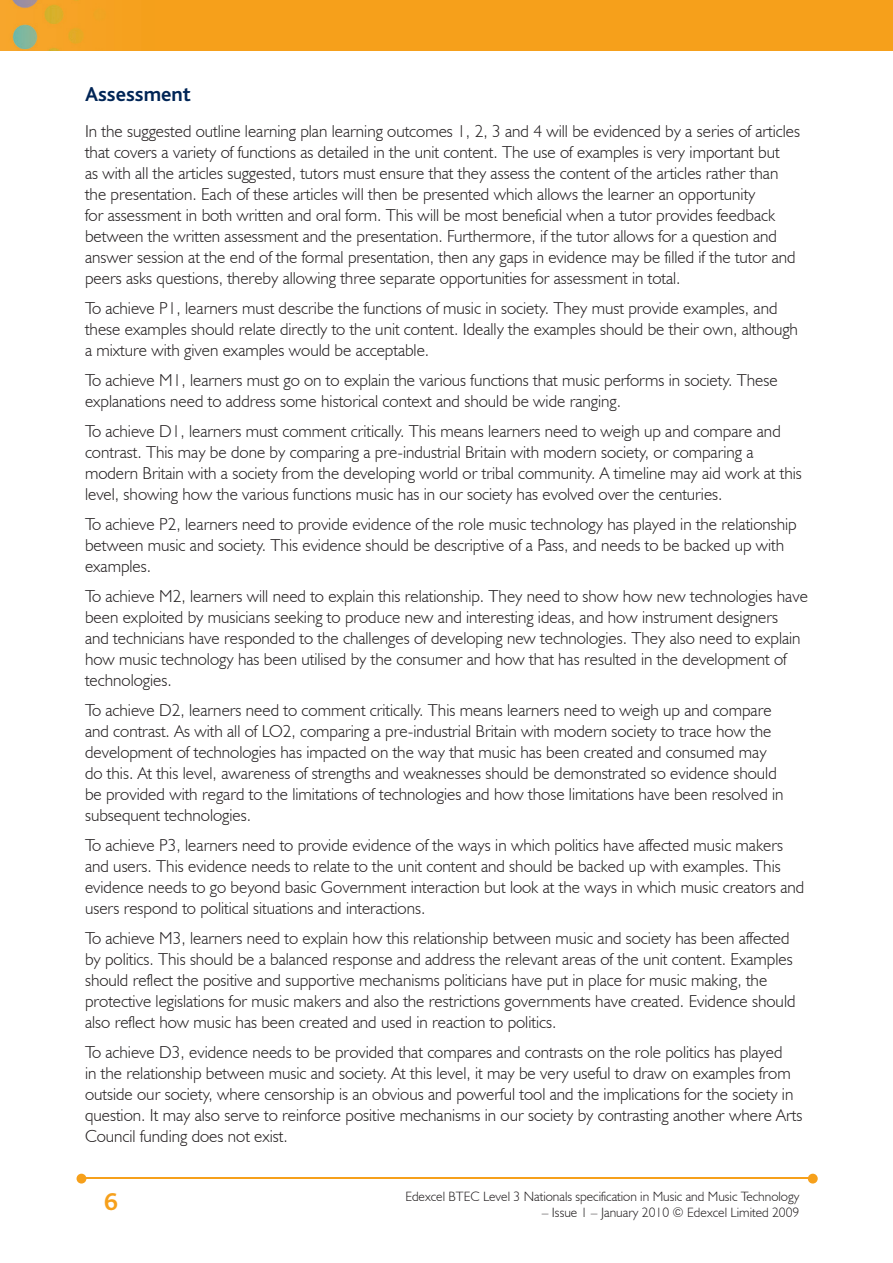
<style>
.page{position:relative;width:893px;height:1263px;background:#fff}
.page>*{position:absolute;margin:0;border:0;box-sizing:border-box;transform-origin:0 0}
.t1{font:700 25.5px "Bliss";color:#f6a01b}
.t2{font:700 21px "Bliss";color:#002556}
.t3{font:300 17.25px/21px "Humanist 521 BT";color:#231f20}
.t4{font:300 13.5px "Humanist 521 BT";color:#231f20}
</style>
<div class="page">
<img style="left:0;top:0;width:893px;height:51px">
<hr style="left:82px;top:1178px;width:728px;height:1px;background:#f6a01b">
<svg style="left:808px;top:1174px;width:10px;height:9px"></svg>
<svg style="left:77px;top:1174px;width:9px;height:9px"></svg>
<p class="t2" style="left:85px;top:83px;width:108px">Assessment</p>
<p class="t3" style="left:85px;top:120px;width:716px">In the suggested outline learning plan learning outcomes 1, 2, 3 and 4 will be evidenced by a series of articles that covers a variety of functions as detailed in the unit content. The use of examples is very important but<br>as with all the articles suggested, tutors must ensure that they assess the content of the articles rather than the presentation. Each of these articles will then be presented which allows the learner an opportunity<br>for assessment in both written and oral form. This will be most beneficial when a tutor provides feedback between the written assessment and the presentation. Furthermore, if the tutor allows for a question and answer session at the end of the formal presentation, then any gaps in evidence may be filled if the tutor and peers asks questions, thereby allowing three separate opportunities for assessment in total.</p>
<p class="t3" style="left:85px;top:297px;width:714px">To achieve P1, learners must describe the functions of music in society. They must provide examples, and these examples should relate directly to the unit content. Ideally the examples should be their own, although a mixture with given examples would be acceptable.</p>
<p class="t3" style="left:85px;top:369px;width:694px">To achieve M1, learners must go on to explain the various functions that music performs in society. These explanations need to address some historical context and should be wide ranging.</p>
<p class="t3" style="left:85px;top:420px;width:718px">To achieve D1, learners must comment critically. This means learners need to weigh up and compare and contrast. This may be done by comparing a pre-industrial Britain with modern society, or comparing a modern Britain with a society from the developing world or tribal community. A timeline may aid work at this level, showing how the various functions music has in our society has evolved over the centuries.</p>
<p class="t3" style="left:85px;top:513px;width:713px">To achieve P2, learners need to provide evidence of the role music technology has played in the relationship between music and society. This evidence should be descriptive of a Pass, and needs to be backed up with examples.</p>
<p class="t3" style="left:85px;top:585px;width:724px">To achieve M2, learners will need to explain this relationship. They need to show how new technologies have been exploited by musicians seeking to produce new and interesting ideas, and how instrument designers<br>and technicians have responded to the challenges of developing new technologies. They also need to explain how music technology has been utilised by the consumer and how that has resulted in the development of technologies.</p>
<p class="t3" style="left:85px;top:699px;width:700px">To achieve D2, learners need to comment critically. This means learners need to weigh up and compare and contrast. As with all of LO2, comparing a pre-industrial Britain with modern society to trace how the development of technologies has impacted on the way that music has been created and consumed may do this. At this level, awareness of strengths and weaknesses should be demonstrated so evidence should be provided with regard to the limitations of technologies and how those limitations have been resolved in subsequent technologies.</p>
<p class="t3" style="left:85px;top:834px;width:721px">To achieve P3, learners need to provide evidence of the ways in which politics have affected music makers and users. This evidence needs to relate to the unit content and should be backed up with examples. This evidence needs to go beyond basic Government interaction but look at the ways in which music creators and users respond to political situations and interactions.</p>
<p class="t3" style="left:85px;top:927px;width:712px">To achieve M3, learners need to explain how this relationship between music and society has been affected by politics. This should be a balanced response and address the relevant areas of the unit content. Examples should reflect the positive and supportive mechanisms politicians have put in place for music making, the protective legislations for music makers and also the restrictions governments have created. Evidence should also reflect how music has been created and used in reaction to politics.</p>
<p class="t3" style="left:85px;top:1041px;width:719px">To achieve D3, evidence needs to be provided that compares and contrasts on the role politics has played<br>in the relationship between music and society. At this level, it may be very useful to draw on examples from outside our society, where censorship is an obvious and powerful tool and the implications for the society in question. It may also serve to reinforce positive mechanisms in our society by contrasting another where Arts Council funding does not exist.</p>
<h1 class="t1" style="left:104px;top:1189px;width:15px">6</h1>
<p class="t4" style="left:405px;top:1188px;width:396px">Edexcel BTEC Level 3 Nationals specification in Music and Music Technology</p>
<p class="t4" style="left:542px;top:1204px;width:259px">– Issue 1 – January 2010 © Edexcel Limited 2009</p>
</div>
